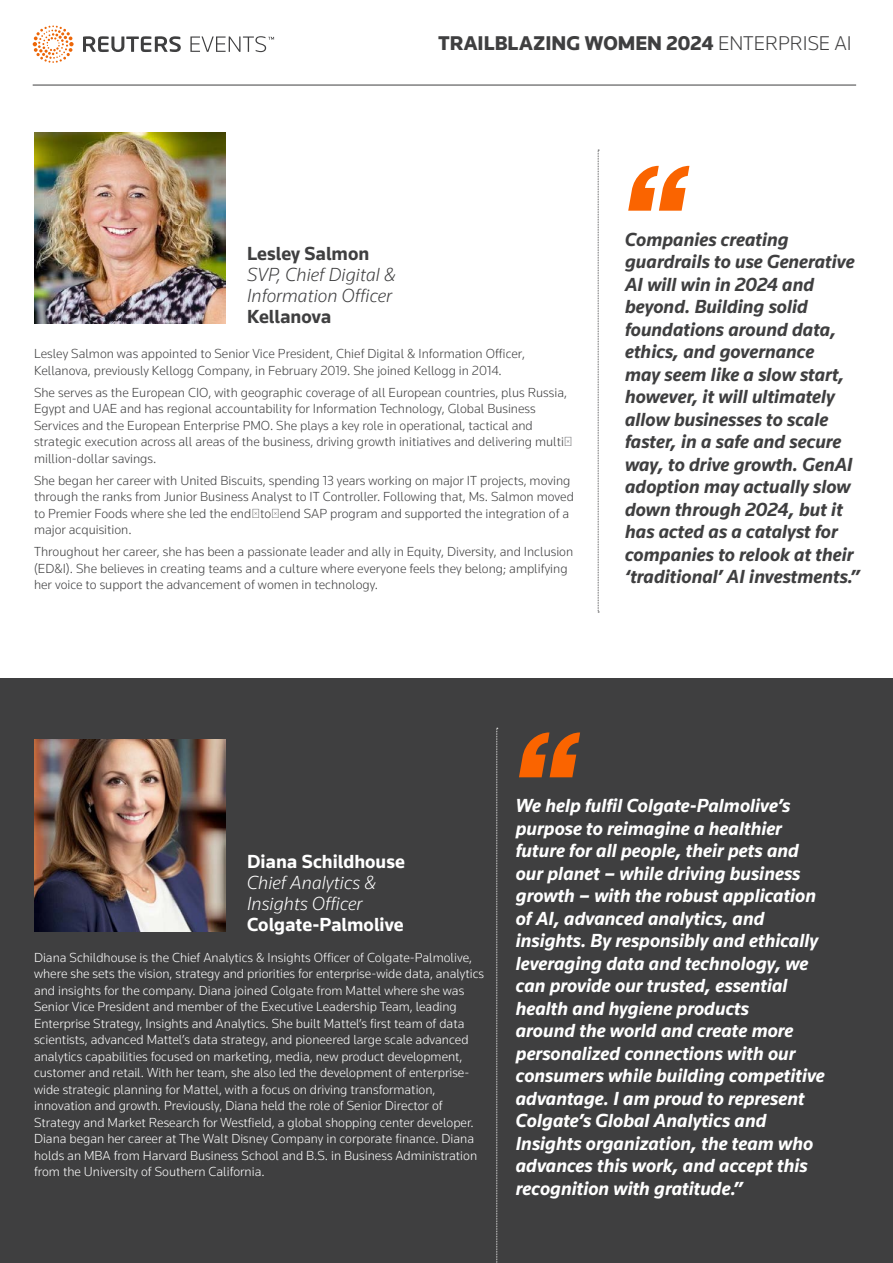
<style>
.page{position:relative;width:893px;height:1263px;background:#fff}
.page>*{position:absolute;margin:0;border:0;box-sizing:border-box;transform-origin:0 0}
.t1{font:900 20.55px "Knowledge 2017";color:#3f3f40}
.t2{font:italic 700 19.5px/22.5px "Knowledge 2017";color:#fff}
.t3{font:italic 700 19.5px/22.5px "Knowledge 2017";color:#3f3f40}
.t4{font:italic 300 19.5px/21px "Knowledge 2017";color:#3f3f40}
.t5{font:700 19.5px "Knowledge 2017";color:#fff}
.t6{font:italic 300 19.5px/21px "Knowledge 2017";color:#fff}
.t7{font:700 19.5px "Knowledge 2017";color:#3f3f40}
.t8{font:300 13.5px/16.5px "Knowledge 2017";color:#3f3f40}
.t9{font:300 13.5px/16.5px "Knowledge 2017";color:#fff}
.s1{font-weight:300}
</style>
<div class="page">
<svg style="left:83px;top:36px;width:191px;height:16px"></svg>
<svg style="left:33px;top:25px;width:41px;height:38px"></svg>
<hr style="left:33px;top:85px;width:823px;height:1px;background:#3f3f40">
<img style="left:34px;top:132px;width:192px;height:192px">
<svg style="left:628px;top:166px;width:61px;height:45px"></svg>
<svg style="left:598px;top:150px;width:1px;height:463px"></svg>
<div style="left:0;top:678px;width:893px;height:585px;background:#3f3f40"></div>
<img style="left:34px;top:740px;width:192px;height:191px">
<svg style="left:519px;top:732px;width:61px;height:45px"></svg>
<svg style="left:496px;top:728px;width:2px;height:535px"></svg>
<h1 class="t1" style="left:438px;top:30px;width:415px">TRAILBLAZING WOMEN 2024 <span class="s1">ENTERPRISE AI</span></h1>
<p class="t7" style="left:247px;top:241px;width:124px">Lesley Salmon</p>
<p class="t4" style="left:247px;top:264px;width:151px">SVP, Chief Digital &amp;<br>Information Officer</p>
<p class="t7" style="left:247px;top:304px;width:86px">Kellanova</p>
<p class="t8" style="left:34px;top:345px;width:492px">Lesley Salmon was appointed to Senior Vice President, Chief Digital &amp; Information Officer,<br>Kellanova, previously Kellogg Company, in February 2019. She joined Kellogg in 2014.</p>
<p class="t8" style="left:34px;top:384px;width:540px">She serves as the European CIO, with geographic coverage of all European countries, plus Russia, Egypt and UAE and has regional accountability for Information Technology, Global Business Services and the European Enterprise PMO. She plays a key role in operational, tactical and strategic execution across all areas of the business, driving growth initiatives and delivering multi‐ million-dollar savings.</p>
<p class="t8" style="left:34px;top:472px;width:541px">She began her career with United Biscuits, spending 13 years working on major IT projects, moving through the ranks from Junior Business Analyst to IT Controller. Following that, Ms. Salmon moved to Premier Foods where she led the end‐to‐end SAP program and supported the integration of a major acquisition.</p>
<p class="t8" style="left:34px;top:543px;width:541px">Throughout her career, she has been a passionate leader and ally in Equity, Diversity, and Inclusion (ED&amp;I). She believes in creating teams and a culture where everyone feels they belong; amplifying her voice to support the advancement of women in technology.</p>
<p class="t3" style="left:625px;top:227px;width:236px">Companies creating guardrails to use Generative<br>AI will win in 2024 and beyond. Building solid foundations around data, ethics, and governance<br>may seem like a slow start, however, it will ultimately allow businesses to scale faster, in a safe and secure way, to drive growth. GenAI adoption may actually slow down through 2024, but it has acted as a catalyst for companies to relook at their ‘traditional’ AI investments.”</p>
<p class="t5" style="left:247px;top:849px;width:159px">Diana Schildhouse</p>
<p class="t6" style="left:247px;top:871px;width:131px">Chief Analytics &amp;<br>Insights Officer</p>
<p class="t5" style="left:247px;top:912px;width:158px">Colgate-Palmolive</p>
<p class="t9" style="left:34px;top:948px;width:452px">Diana Schildhouse is the Chief Analytics &amp; Insights Officer of Colgate-Palmolive, where she sets the vision, strategy and priorities for enterprise-wide data, analytics and insights for the company. Diana joined Colgate from Mattel where she was Senior Vice President and member of the Executive Leadership Team, leading Enterprise Strategy, Insights and Analytics. She built Mattel’s first team of data scientists, advanced Mattel’s data strategy, and pioneered large scale advanced analytics capabilities focused on marketing, media, new product development, customer and retail. With her team, she also led the development of enterprise&shy;wide strategic planning for Mattel, with a focus on driving transformation, innovation and growth. Previously, Diana held the role of Senior Director of Strategy and Market Research for Westfield, a global shopping center developer.<br>Diana began her career at The Walt Disney Company in corporate finance. Diana holds an MBA from Harvard Business School and B.S. in Business Administration from the University of Southern California.</p>
<p class="t2" style="left:516px;top:794px;width:311px">We help fulfil Colgate-Palmolive’s purpose to reimagine a healthier future for all people, their pets and our planet – while driving business growth – with the robust application of AI, advanced analytics, and insights. By responsibly and ethically leveraging data and technology, we can provide our trusted, essential health and hygiene products<br>around the world and create more personalized connections with our consumers while building competitive advantage. I am proud to represent Colgate’s Global Analytics and Insights organization, the team who advances this work, and accept this recognition with gratitude.”</p>
</div>
